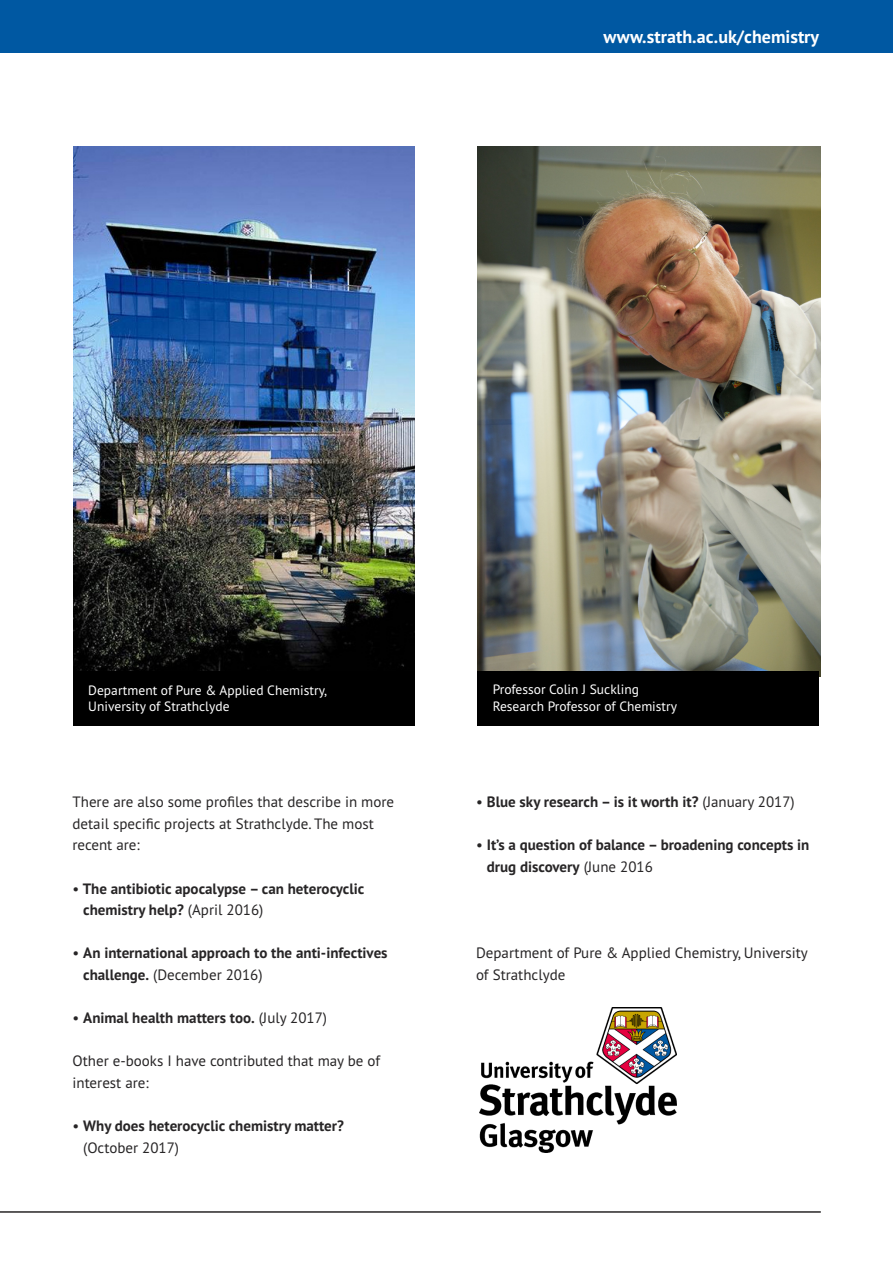
<style>
.page{position:relative;width:893px;height:1263px;background:#fff}
.page>*{position:absolute;margin:0;border:0;box-sizing:border-box;transform-origin:0 0}
.t1{font:700 18px "PT Sans";color:#fff}
.t2{font:700 15px/21.6px "PT Sans";color:#272526}
.t3{font:15px/21.6px "PT Sans";color:#272526}
.t4{font:13.5px/16.5px "PT Sans";color:#fff}
.s1{font-weight:400}
</style>
<div class="page">
<img style="left:478px;top:147px;width:343px;height:529px">
<img style="left:479px;top:1007px;width:197px;height:145px">
<div style="left:0;top:0;width:893px;height:53px;background:#0058a2"></div>
<img style="left:73px;top:147px;width:342px;height:524px">
<div style="left:73px;top:671px;width:342px;height:54px;background:#000"></div>
<div style="left:478px;top:671px;width:341px;height:54px;background:#000"></div>
<hr style="left:0;top:1211px;width:821px;height:2px;background:#272526">
<p class="t1" style="left:603px;top:24px;width:217px">www.strath.ac.uk/chemistry</p>
<p class="t4" style="left:88px;top:681px;width:240px">Department of Pure &amp; Applied Chemistry,<br>University of Strathclyde</p>
<p class="t4" style="left:493px;top:681px;width:186px">Professor Colin J Suckling<br>Research Professor of Chemistry</p>
<p class="t3" style="left:72px;top:791px;width:323px">There are also some profiles that describe in more detail specific projects at Strathclyde. The most recent are:</p>
<p class="t2" style="left:83px;top:877px;width:283px;text-indent:-11px"><span class="s1">•</span> The antibiotic apocalypse – can heterocyclic chemistry help? <span class="s1">(April 2016)</span></p>
<p class="t2" style="left:83px;top:942px;width:306px;text-indent:-11px"><span class="s1">•</span> An international approach to the anti-infectives challenge. <span class="s1">(December 2016)</span></p>
<p class="t2" style="left:72px;top:1007px;width:256px"><span class="s1">•</span> Animal health matters too. <span class="s1">(July 2017)</span></p>
<p class="t3" style="left:72px;top:1050px;width:309px">Other e-books I have contributed that may be of interest are:</p>
<p class="t2" style="left:83px;top:1115px;width:262px;text-indent:-11px"><span class="s1">•</span> Why does heterocyclic chemistry matter? <span class="s1">(October 2017)</span></p>
<p class="t2" style="left:476px;top:791px;width:320px"><span class="s1">•</span> Blue sky research – is it worth it? <span class="s1">(January 2017)</span></p>
<p class="t2" style="left:487px;top:834px;width:324px;text-indent:-11px"><span class="s1">•</span> It’s a question of balance – broadening concepts in drug discovery <span class="s1">(June 2016</span></p>
<p class="t3" style="left:476px;top:942px;width:333px">Department of Pure &amp; Applied Chemistry, University of Strathclyde</p>
</div>
